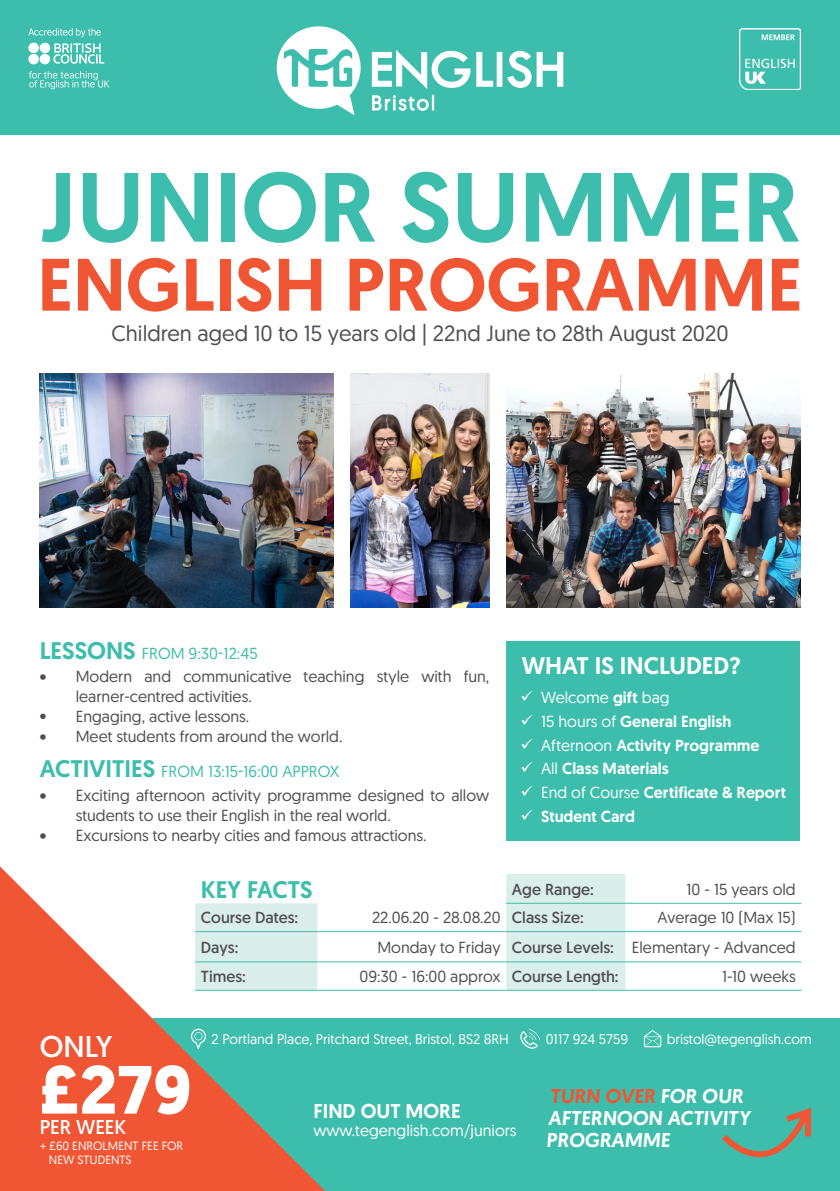
<style>
.page{position:relative;width:840px;height:1191px;background:#fff}
.page>*{position:absolute;margin:0;border:0;box-sizing:border-box;transform-origin:0 0}
.Table_header{font:500 98px "Geomanist";color:#3dbeac}
.Table_header-2{font:500 74px "Geomanist";color:#f05633}
.Table_header-3{font:700 68px "Geomanist";color:#fff}
.Table_header-4{font:30px "Geomanist";color:#fff}
.Table_header-5{font:500 24px "Geomanist";color:#fff}
.t1{font:500 24px "Geomanist";color:#3dbeac}
.Table_header-6{font:22px "Geomanist";color:#504d54}
.t2{font:500 20px/22px "Geomanist";color:#fff}
.Table_header-7{font:20px "Geomanist";color:#fff}
.t3{font:16px/20px "Geomanist";color:#504d54}
.Table_header-8{font:500 16px "Geomanist";color:#fff}
.Table_header-9{font:16px "Geomanist";color:#504d54}
.t4{font:16px "Geomanist";color:#3dbeac}
.Table_header-10{font:16px "Geomanist";color:#fff}
.t5{font:14px "Geomanist";color:#fff}
.Table_header-11{font:12px "Geomanist";color:#fff}
.s1{font-weight:500;font-size:24px}
.s2{font-weight:500}
.s3{font-weight:400}
.s4{color:#f05633}
</style>
<div class="page">
<div style="left:0;top:0;width:839px;height:135px;background:#3dbeac"></div>
<div style="left:0;top:1018px;width:839px;height:173px;background:#3dbeac"></div>
<img style="left:40px;top:374px;width:293px;height:233px">
<img style="left:350px;top:374px;width:139px;height:233px">
<svg style="left:0;top:866px;width:325px;height:324px;fill:#f05633"></svg>
<div style="left:506px;top:641px;width:293px;height:199px;background:#3dbeac"></div>
<svg style="left:625px;top:874px;width:176px;height:115px"></svg>
<svg style="left:195px;top:874px;width:430px;height:115px"></svg>
<hr style="left:506px;top:902px;width:119px;height:1px;background:#3dbeac">
<hr style="left:625px;top:902px;width:176px;height:1px;background:#3dbeac">
<hr style="left:195px;top:931px;width:122px;height:1px;background:#3dbeac">
<hr style="left:317px;top:931px;width:189px;height:1px;background:#3dbeac">
<hr style="left:506px;top:931px;width:119px;height:1px;background:#3dbeac">
<hr style="left:625px;top:931px;width:176px;height:1px;background:#3dbeac">
<hr style="left:195px;top:961px;width:122px;height:1px;background:#3dbeac">
<hr style="left:317px;top:961px;width:189px;height:1px;background:#3dbeac">
<hr style="left:506px;top:961px;width:119px;height:1px;background:#3dbeac">
<hr style="left:625px;top:961px;width:176px;height:1px;background:#3dbeac">
<hr style="left:195px;top:989px;width:122px;height:1px;background:#3dbeac">
<hr style="left:317px;top:989px;width:189px;height:1px;background:#3dbeac">
<hr style="left:506px;top:989px;width:119px;height:1px;background:#3dbeac">
<hr style="left:625px;top:989px;width:176px;height:1px;background:#3dbeac">
<img style="left:739px;top:28px;width:60px;height:61px">
<svg style="left:722px;top:1107px;width:89px;height:51px"></svg>
<svg style="left:191px;top:1028px;width:15px;height:20px"></svg>
<svg style="left:643px;top:1030px;width:18px;height:17px"></svg>
<svg style="left:520px;top:1028px;width:20px;height:20px"></svg>
<hr style="left:0;top:1190px;width:324px;height:1px;background:#f05633">
<svg style="left:276px;top:26px;width:84px;height:89px"></svg>
<svg style="left:496px;top:52px;width:6px;height:35px"></svg>
<svg style="left:507px;top:50px;width:56px;height:38px"></svg>
<svg style="left:371px;top:50px;width:122px;height:61px"></svg>
<div style="left:431px;top:95px;width:3px;height:15px;border:1px solid #fff"></div>
<img style="left:506px;top:374px;width:293px;height:233px">
<svg style="left:28px;top:28px;width:76px;height:37px"></svg>
<svg style="left:29px;top:71px;width:80px;height:18px"></svg>
<p class="Table_header" style="left:40px;top:142px;width:761px">JUNIOR SUMMER</p>
<p class="Table_header-2" style="left:37px;top:236px;width:766px">ENGLISH PROGRAMME</p>
<p class="Table_header-6" style="left:111px;top:318px;width:618px">Children aged 10 to 15 years old | 22nd June to 28th August 2020</p>
<p class="t4" style="left:40px;top:643px;width:219px"><span class="s1">LESSONS</span> FROM 9:30-12:45</p>
<p class="t3" style="left:76px;top:666px;width:415px;text-indent:-36px">• Modern and communicative teaching style with fun, learner-centred activities.</p>
<p class="t3" style="left:40px;top:706px;width:211px">• Engaging, active lessons.</p>
<p class="t3" style="left:40px;top:726px;width:304px">• Meet students from around the world.</p>
<p class="t4" style="left:40px;top:761px;width:301px"><span class="s1">ACTIVITIES</span> FROM 13:15-16:00 APPROX</p>
<p class="t3" style="left:76px;top:784px;width:415px;text-indent:-36px">• Exciting afternoon activity programme designed to allow students to use their English in the real world.</p>
<p class="t3" style="left:40px;top:824px;width:388px">• Excursions to nearby cities and famous attractions.</p>
<p class="Table_header-5" style="left:521px;top:649px;width:220px">WHAT IS INCLUDED?</p>
<p class="Table_header-10" style="left:520px;top:687px;width:151px">✓ Welcome <span class="s2">gift</span> bag</p>
<p class="Table_header-8" style="left:520px;top:711px;width:212px">✓ <span class="s3">15 hours of</span> General English</p>
<p class="Table_header-8" style="left:520px;top:734px;width:240px">✓ <span class="s3">Afternoon</span> Activity Programme</p>
<p class="Table_header-8" style="left:520px;top:758px;width:150px">✓ <span class="s3">All</span> Class Materials</p>
<p class="Table_header-8" style="left:520px;top:782px;width:267px">✓ <span class="s3">End of Course</span> Certificate &amp; Report</p>
<p class="Table_header-8" style="left:520px;top:805px;width:116px">✓ Student Card</p>
<p class="t1" style="left:201px;top:873px;width:113px">KEY FACTS</p>
<p class="Table_header-9" style="left:511px;top:878px;width:83px">Age Range:</p>
<p class="t3" style="left:686px;top:878px;width:110px">10 - 15 years old</p>
<p class="Table_header-9" style="left:201px;top:907px;width:99px">Course Dates:</p>
<p class="t3" style="left:372px;top:907px;width:130px">22.06.20 - 28.08.20</p>
<p class="Table_header-9" style="left:511px;top:907px;width:73px">Class Size:</p>
<p class="t3" style="left:657px;top:907px;width:140px">Average 10 (Max 15)</p>
<p class="Table_header-9" style="left:201px;top:936px;width:39px">Days:</p>
<p class="t3" style="left:377px;top:936px;width:125px">Monday to Friday</p>
<p class="Table_header-9" style="left:511px;top:936px;width:103px">Course Levels:</p>
<p class="t3" style="left:631px;top:936px;width:165px">Elementary - Advanced</p>
<p class="Table_header-9" style="left:201px;top:966px;width:47px">Times:</p>
<p class="t3" style="left:359px;top:966px;width:142px">09:30 - 16:00 approx</p>
<p class="Table_header-9" style="left:511px;top:966px;width:108px">Course Length:</p>
<p class="t3" style="left:721px;top:966px;width:75px">1-10 weeks</p>
<p class="t5" style="left:211px;top:1030px;width:299px">2 Portland Place, Pritchard Street, Bristol, BS2 8RH</p>
<p class="t5" style="left:545px;top:1030px;width:84px">0117 924 5759</p>
<p class="t5" style="left:666px;top:1030px;width:146px">bristol@tegenglish.com</p>
<p class="Table_header-4" style="left:40px;top:1027px;width:74px">ONLY</p>
<p class="Table_header-3" style="left:40px;top:1044px;width:153px">£279</p>
<p class="Table_header-7" style="left:40px;top:1114px;width:88px">PER WEEK</p>
<p class="t2" style="left:548px;top:1085px;width:206px"><span class="s4">TURN OVER</span> FOR OUR<br>AFTERNOON ACTIVITY</p>
<p class="t2" style="left:313px;top:1099px;width:149px">FIND OUT MORE</p>
<p class="Table_header-10" style="left:313px;top:1119px;width:204px">www.tegenglish.com/juniors</p>
<p class="Table_header-11" style="left:40px;top:1137px;width:145px">+ £60 ENROLMENT FEE FOR</p>
<p class="t2" style="left:546px;top:1129px;width:127px">PROGRAMME</p>
<p class="Table_header-11" style="left:49px;top:1152px;width:84px">NEW STUDENTS</p>
</div>
